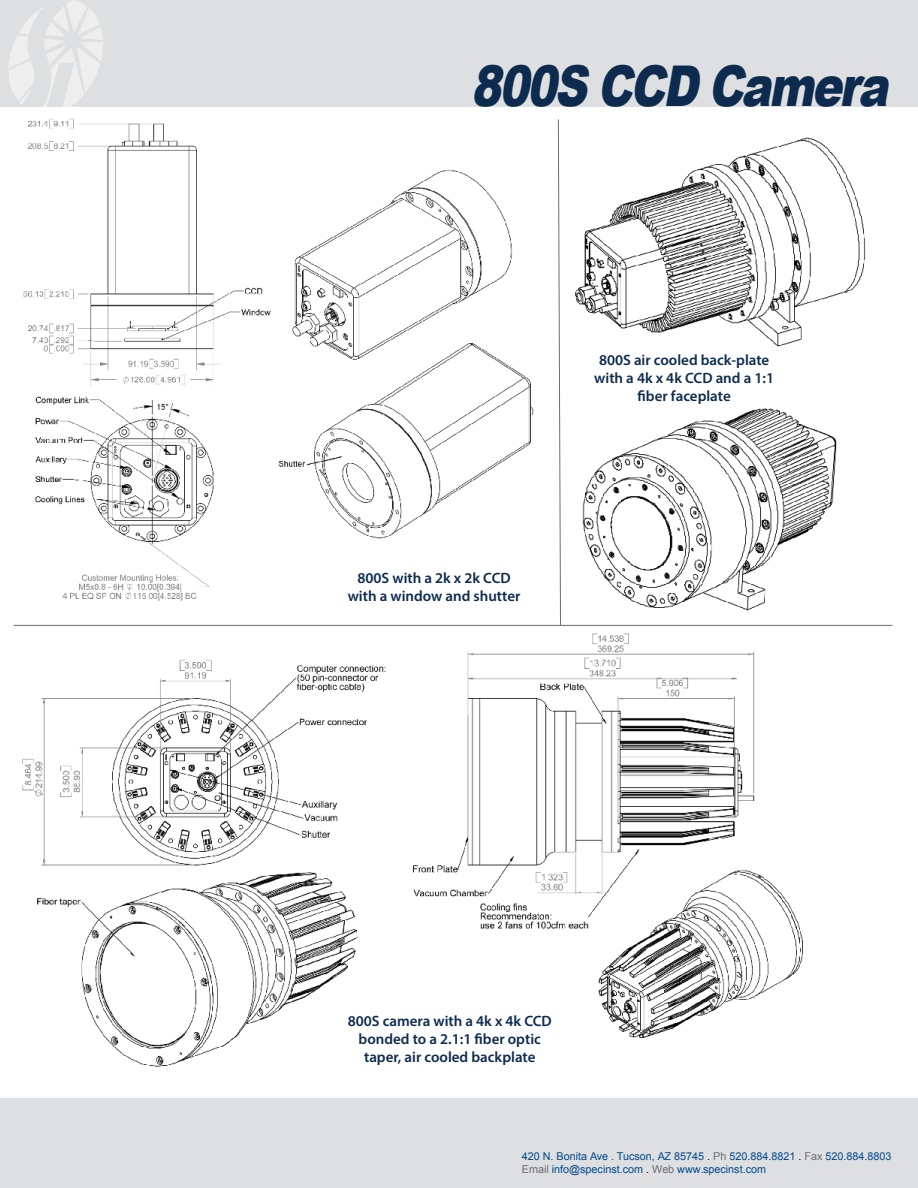
<style>
.page{position:relative;width:918px;height:1188px;background:#fff}
.page>*{position:absolute;margin:0;border:0;box-sizing:border-box;transform-origin:0 0}
.t1{font:italic 900 56.25px "Arial";color:#0d2b4e;scale:.8 1}
.t2{font:600 15px/18px "Myriad Pro";color:#0d2b4e;text-align:center}
.t3{font:10.8px/12.9px "Arial";color:#004990}
.s1{color:#000}
.s2{color:#6d6e71}
</style>
<div class="page">
<img style="left:575px;top:137px;width:291px;height:474px">
<img style="left:23px;top:106px;width:528px;height:495px">
<div style="left:0;top:1098px;width:918px;height:90px;background:#dedfe0"></div>
<div style="left:0;top:0;width:918px;height:106px;background:#dedfe0"></div>
<svg style="left:8px;top:0;width:95px;height:114px"></svg>
<img style="left:22px;top:633px;width:781px;height:434px">
<svg style="left:558px;top:119px;width:3px;height:506px"></svg>
<hr style="left:561px;top:625px;width:332px;height:1px;background:#6d6e71">
<hr style="left:14px;top:625px;width:547px;height:1px;background:#6d6e71">
<h1 class="t1" style="left:471px;top:54px;width:532px">800S CCD Camera</h1>
<p class="t2" style="left:348px;top:571px;width:174px">800S with a 2k x 2k CCD with a window and shutter</p>
<p class="t2" style="left:594px;top:352px;width:181px">800S air cooled back-plate with a 4k x 4k CCD and a 1:1 iber faceplate</p>
<p class="t2" style="left:348px;top:1013px;width:206px">800S camera with a 4k x 4k CCD bonded to a 2.1:1 iber optic taper, air cooled backplate</p>
<p class="t3" style="left:522px;top:1151px;width:371px">420 N. Bonita Ave . Tucson, AZ 85745 <span class="s1">.</span> <span class="s2">Ph</span> 520.884.8821 <span class="s1">.</span> <span class="s2">Fax</span> 520.884.8803<br><span class="s2">Email</span> info@specinst.com <span class="s1">.</span> <span class="s2">Web</span> www.specinst.com</p>
</div>
